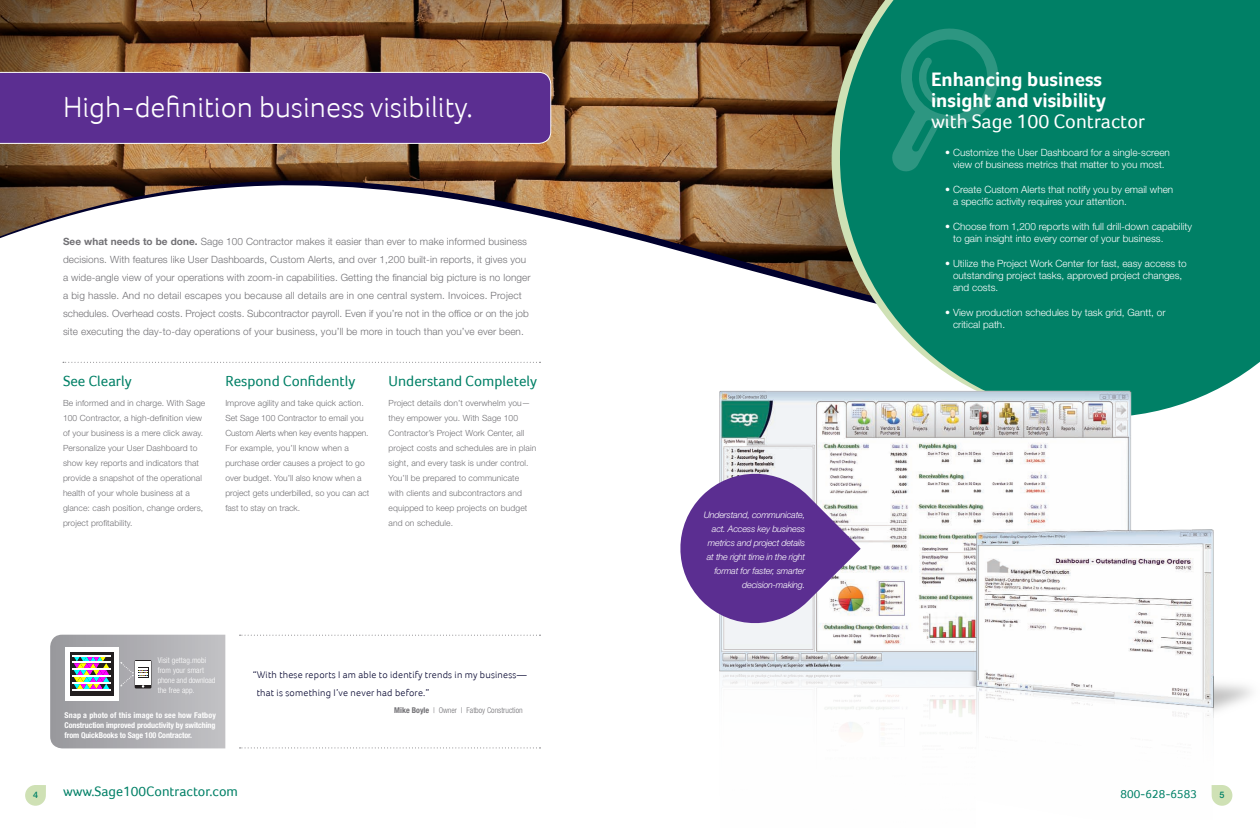
<style>
.page{position:relative;width:1260px;height:828px;background:#fff}
.page>*{position:absolute;margin:0;border:0;box-sizing:border-box;transform-origin:0 0}
.Titles{font:300 30px "Foco";color:#fff}
.Subhead{font:700 20px/21px "Foco";color:#fff}
.Subhead-2{font:15px "Foco";color:#008066}
.Titles-2{font:14px "Foco";color:#008066}
.t1{font:12px "Foco";color:#008066}
.Bulleted_copy{font:300 10px/18px "Helvetica Neue";letter-spacing:.01em;color:#717074}
.Bulleted_copy-2{font:300 10px/12px "Helvetica Neue";color:#fff}
.Body_copy{font:300 10px/18px "Foco";letter-spacing:.02em;color:#00002c}
.SP_-_Caption_Blob{font:italic 300 9px/14px "Helvetica Neue";letter-spacing:-.02em;color:#fff;text-align:right}
.t2{font:500 9px "Helvetica Neue";color:#008066}
.Bulleted_copy-3{font:300 8.5px/15px "Helvetica Neue";letter-spacing:.01em;color:#717074}
.Body_copy-2{font:700 condensed 8px/10px "Helvetica Neue";letter-spacing:-.01em;color:#fff;text-align:justify}
.Body_copy-3{font:300 condensed 8px/10px "Helvetica Neue";letter-spacing:.01em;color:#fff}
.Body_copy-4{font:300 condensed 8px "Helvetica Neue";color:#717074}
.s1{font-weight:700}
.s2{font-weight:400}
</style>
<div class="page">
<img style="left:0;top:0;width:832px;height:293px">
<div style="left:0;top:71px;width:552px;height:73px;background:#5b2e91"></div>
<div style="left:840px;top:0;width:420px;height:321px;background:#008066"></div>
<img style="left:719px;top:321px;width:541px;height:485px">
<svg style="left:680px;top:466px;width:181px;height:164px"></svg>
<svg style="left:890px;top:24px;width:110px;height:149px;background:#0c866d"></svg>
<div style="left:1212px;top:785px;width:20px;height:21px;background:#cfe1b5;border-radius:10px"></div>
<div style="left:25px;top:785px;width:21px;height:21px;background:#cfe1b5;border-radius:10px"></div>
<svg style="left:63px;top:362px;width:478px;height:1px"></svg>
<svg style="left:240px;top:635px;width:301px;height:1px"></svg>
<svg style="left:240px;top:747px;width:301px;height:1px"></svg>
<svg style="left:50px;top:635px;width:175px;height:113px;background:#afaeb2"></svg>
<p class="Titles" style="left:63px;top:89px;width:411px">High-definition business visibility.</p>
<p class="Bulleted_copy" style="left:63px;top:232px;width:469px"><span class="s1">See what needs to be done.</span> Sage 100 Contractor makes it easier than ever to make informed business decisions. With features like User Dashboards, Custom Alerts, and over 1,200 built-in reports, it gives you a wide-angle view of your operations with zoom-in capabilities. Getting the financial big picture is no longer a big hassle. And no detail escapes you because all details are in one central system. Invoices. Project schedules. Overhead costs. Project costs. Subcontractor payroll. Even if you’re not in the office or on the job site executing the day-to-day operations of your business, you’ll be more in touch than you’ve ever been.</p>
<p class="Subhead-2" style="left:63px;top:372px;width:70px">See Clearly</p>
<p class="Bulleted_copy-3" style="left:63px;top:395px;width:144px">Be informed and in charge. With Sage 100 Contractor, a high-definition view of your business is a mere click away.<br>Personalize your User Dashboard to show key reports and indicators that provide a snapshot of the operational health of your whole business at a glance: cash position, change orders, project profitability.</p>
<p class="Subhead-2" style="left:225px;top:372px;width:132px">Respond Confidently</p>
<p class="Bulleted_copy-3" style="left:225px;top:395px;width:146px">Improve agility and take quick action.<br>Set Sage 100 Contractor to email you Custom Alerts when key events happen.<br>For example, you’ll know when a purchase order causes a project to go over budget. You’ll also know when a project gets underbilled, so you can act fast to stay on track.</p>
<p class="Subhead-2" style="left:389px;top:372px;width:150px">Understand Completely</p>
<p class="Bulleted_copy-3" style="left:389px;top:395px;width:149px">Project details don’t overwhelm you— they empower you. With Sage 100<br>Contractor’s Project Work Center, all project costs and schedules are in plain sight, and every task is under control.<br>You’ll be prepared to communicate with clients and subcontractors and equipped to keep projects on budget and on schedule.</p>
<p class="Body_copy-3" style="left:158px;top:655px;width:59px">Visit gettag.mobi from your smart phone and download the free app.</p>
<p class="Body_copy-2" style="left:65px;top:710px;width:153px">Snap a photo of this image to see how Fatboy Construction improved productivity by switching from QuickBooks to Sage 100 Contractor.</p>
<p class="Body_copy" style="left:257px;top:665px;width:272px;text-indent:-4px">“With these reports I am able to identify trends in my business— that is something I’ve never had before.”</p>
<p class="Body_copy-4" style="left:394px;top:705px;width:130px"><span class="s1">Mike Boyle</span> | Owner | Fatboy Construction</p>
<p class="SP_-_Caption_Blob" style="left:704px;top:507px;width:103px">Understand, communicate, act. Access key business metrics and project details at the right time in the right format for faster, smarter decision-making.</p>
<p class="Subhead" style="left:931px;top:68px;width:216px">Enhancing business insight and visibility <span class="s2">with Sage 100 Contractor</span></p>
<p class="Bulleted_copy-2" style="left:945px;top:147px;width:226px;text-align:center">• Customize the User Dashboard for a single-screen view of business metrics that matter to you most.</p>
<p class="Bulleted_copy-2" style="left:953px;top:184px;width:222px;text-indent:-8px">• Create Custom Alerts that notify you by email when a specific activity requires your attention.</p>
<p class="Bulleted_copy-2" style="left:953px;top:221px;width:240px;text-indent:-8px">• Choose from 1,200 reports with full drill-down capability to gain insight into every corner of your business.</p>
<p class="Bulleted_copy-2" style="left:953px;top:258px;width:235px;text-indent:-8px">• Utilize the Project Work Center for fast, easy access to outstanding project tasks, approved project changes, and costs.</p>
<p class="Bulleted_copy-2" style="left:953px;top:306px;width:214px;text-indent:-8px">• View production schedules by task grid, Gantt, or critical path.</p>
<p class="t2" style="left:33px;top:789px;width:7px">4</p>
<p class="Titles-2" style="left:63px;top:783px;width:176px">www.Sage100Contractor.com</p>
<h3 class="t1" style="left:1121px;top:787px;width:78px">800-628-6583</h3>
<p class="t2" style="left:1220px;top:789px;width:7px">5</p>
</div>
